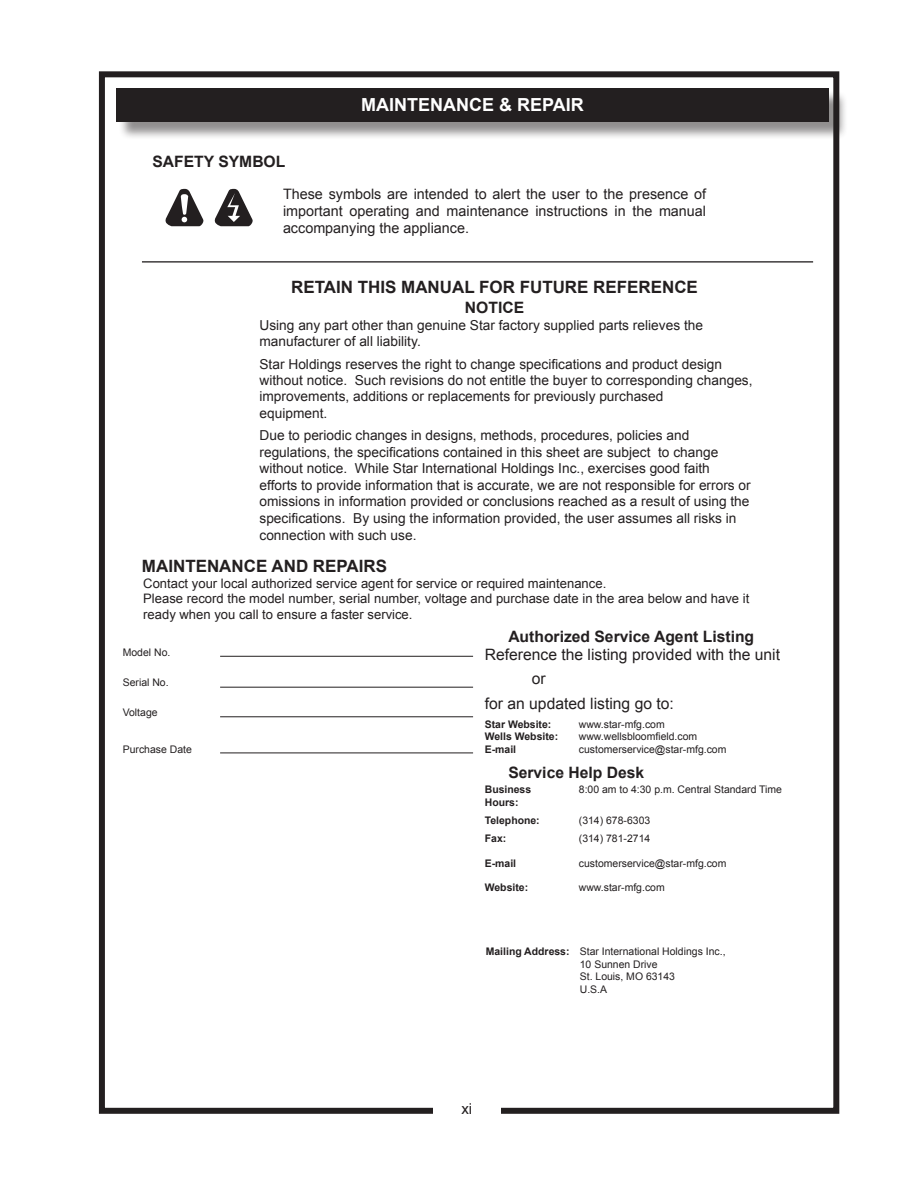
<style>
.page{position:relative;width:918px;height:1188px;background:#fff}
.page>*{position:absolute;margin:0;border:0;box-sizing:border-box;transform-origin:0 0}
.t1{font:700 18px "Arial";color:#fff}
.t2{font:700 16.95px "Arial";color:#231f20}
.t3{font:15.6px "Arial";color:#231f20}
.t4{font:700 15.6px "Arial";color:#231f20}
.t5{font:15px "Arial";color:#231f20}
.t6{font:14.4px/17.2px "Arial";color:#231f20;text-align:justify}
.t7{font:13.65px/16.6px "Arial";color:#231f20}
.t8{font:13.05px/15.6px "Arial";color:#231f20}
.t9{font:10.5px/12.6px "Arial";color:#231f20}
.t10{font:700 10.5px/18.5px "Arial";color:#231f20}
.s1{font-weight:700}
</style>
<div class="page">
<hr style="left:142px;top:261px;width:671px;height:2px;background:#231f20">
<svg style="left:165px;top:189px;width:39px;height:37px"></svg>
<hr style="left:220px;top:656px;width:253px;height:1px;background:#231f20">
<hr style="left:220px;top:687px;width:253px;height:1px;background:#231f20">
<hr style="left:220px;top:716px;width:253px;height:1px;background:#231f20">
<hr style="left:220px;top:753px;width:253px;height:1px;background:#231f20">
<svg style="left:214px;top:189px;width:39px;height:37px"></svg>
<div style="left:99px;top:71px;width:740px;height:1043px;border:6px solid #231f20"></div>
<div style="left:433px;top:1098px;width:68px;height:22px;background:#fff"></div>
<div style="left:118px;top:90px;width:730px;height:50px;background:#231f20;opacity:.5"></div>
<div style="left:116px;top:88px;width:713px;height:34px;background:#231f20"></div>
<p class="t4" style="left:152px;top:151px;width:134px">SAFETY SYMBOL</p>
<p class="t1" style="left:361px;top:93px;width:224px">MAINTENANCE &amp; REPAIR</p>
<p class="t6" style="left:283px;top:185px;width:425px">These symbols are intended to alert the user to the presence of important operating and maintenance instructions in the manual accompanying the appliance.</p>
<p class="t2" style="left:291px;top:276px;width:408px">RETAIN THIS MANUAL FOR FUTURE REFERENCE</p>
<p class="t4" style="left:465px;top:297px;width:61px">NOTICE</p>
<p class="t7" style="left:260px;top:317px;width:445px">Using any part other than genuine Star factory supplied parts relieves the manufacturer of all liability.</p>
<p class="t7" style="left:260px;top:356px;width:495px">Star Holdings reserves the right to change specifications and product design without notice. Such revisions do not entitle the buyer to corresponding changes, improvements, additions or replacements for previously purchased<br>equipment.</p>
<p class="t7" style="left:260px;top:427px;width:493px">Due to periodic changes in designs, methods, procedures, policies and regulations, the specifications contained in this sheet are subject to change without notice. While Star International Holdings Inc., exercises good faith efforts to provide information that is accurate, we are not responsible for errors or omissions in information provided or conclusions reached as a result of using the specifications. By using the information provided, the user assumes all risks in connection with such use.</p>
<p class="t2" style="left:142px;top:555px;width:247px">MAINTENANCE AND REPAIRS</p>
<p class="t8" style="left:143px;top:575px;width:608px">Contact your local authorized service agent for service or required maintenance.<br>Please record the model number, serial number, voltage and purchase date in the area below and have it ready when you call to ensure a faster service.</p>
<p class="t9" style="left:123px;top:646px;width:49px">Model No.</p>
<p class="t9" style="left:123px;top:676px;width:47px">Serial No.</p>
<p class="t9" style="left:123px;top:707px;width:36px">Voltage</p>
<p class="t9" style="left:123px;top:743px;width:71px">Purchase Date</p>
<p class="t4" style="left:508px;top:626px;width:247px">Authorized Service Agent Listing</p>
<p class="t3" style="left:485px;top:644px;width:297px">Reference the listing provided with the unit</p>
<p class="t3" style="left:532px;top:669px;width:15px">or</p>
<p class="t3" style="left:485px;top:693px;width:191px">for an updated listing go to:</p>
<p class="t10" style="left:485px;top:715px;width:68px">Star Website:</p>
<p class="t9" style="left:579px;top:718px;width:87px">www.star-mfg.com</p>
<p class="t10" style="left:485px;top:727px;width:75px">Wells Website:</p>
<p class="t9" style="left:579px;top:730px;width:120px">www.wellsbloomfield.com</p>
<p class="t10" style="left:485px;top:740px;width:33px">E-mail</p>
<p class="t9" style="left:579px;top:743px;width:149px">customerservice@star-mfg.com</p>
<p class="t4" style="left:508px;top:762px;width:137px">Service Help Desk</p>
<p class="t10" style="left:485px;top:780px;width:48px">Business</p>
<p class="t9" style="left:579px;top:783px;width:205px">8:00 am to 4:30 p.m. Central Standard Time</p>
<p class="t10" style="left:485px;top:793px;width:56px">Hours:<br>Telephone:</p>
<p class="t9" style="left:579px;top:814px;width:73px">(314) 678-6303</p>
<p class="t10" style="left:485px;top:830px;width:23px">Fax:</p>
<p class="t9" style="left:579px;top:833px;width:73px">(314) 781-2714</p>
<p class="t10" style="left:485px;top:854px;width:33px">E-mail</p>
<p class="t9" style="left:579px;top:857px;width:149px">customerservice@star-mfg.com</p>
<p class="t10" style="left:485px;top:879px;width:45px">Website:</p>
<p class="t9" style="left:579px;top:881px;width:87px">www.star-mfg.com</p>
<p class="t9" style="left:580px;top:945px;width:147px;text-indent:-94px"><span class="s1">Mailing Address:</span> Star International Holdings Inc.,<br>10 Sunnen Drive<br>St. Louis, MO 63143<br>U.S.A</p>
<p class="t5" style="left:461px;top:1098px;width:12px">xi</p>
</div>
